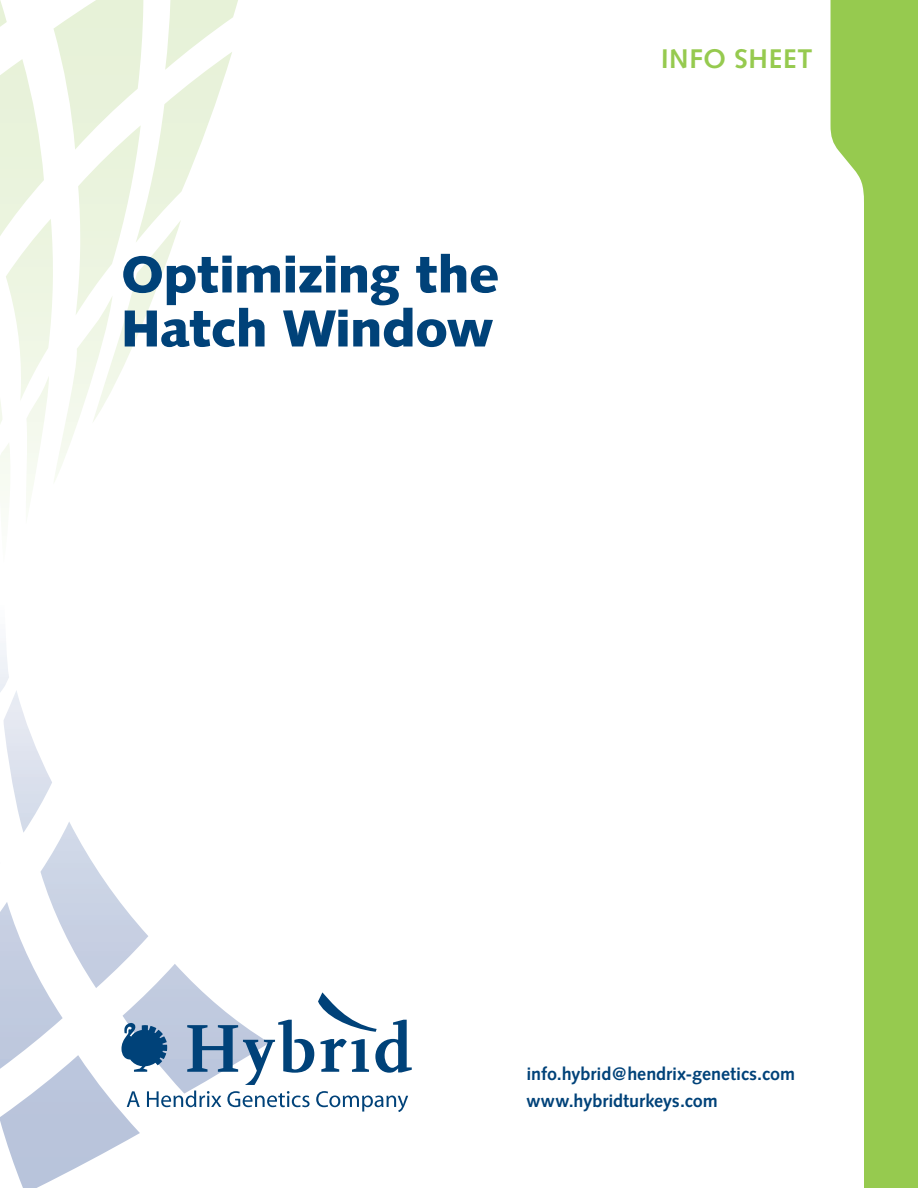
<style>
.page{position:relative;width:918px;height:1188px;background:#fff}
.page>*{position:absolute;margin:0;border:0;box-sizing:border-box;transform-origin:0 0}
.t1{font:54px/54px "Syntax Mdm";color:#004279}
.t2{font:700 27px "Syntax";letter-spacing:.025em;color:#96ca4f}
.t3{font:700 18px/27px "Syntax";letter-spacing:-.005em;color:#004279}
</style>
<div class="page">
<svg style="left:0;top:0;width:238px;height:503px"></svg>
<svg style="left:0;top:643px;width:250px;height:545px"></svg>
<svg style="left:121px;top:1022px;width:46px;height:50px"></svg>
<svg style="left:187px;top:992px;width:225px;height:93px"></svg>
<svg style="left:127px;top:1091px;width:13px;height:16px"></svg>
<svg style="left:147px;top:1091px;width:74px;height:16px"></svg>
<svg style="left:227px;top:1091px;width:83px;height:16px"></svg>
<svg style="left:316px;top:1091px;width:92px;height:21px"></svg>
<svg style="left:831px;top:0;width:87px;height:1188px;fill:#96ca4f"></svg>
<h1 class="t1" style="left:122px;top:252px;width:379px">Optimizing the<br>Hatch Window</h1>
<h2 class="t2" style="left:661px;top:43px;width:153px">INFO SHEET</h2>
<p class="t3" style="left:526px;top:1061px;width:270px">info.hybrid@hendrix-genetics.com www.hybridturkeys.com</p>
</div>
